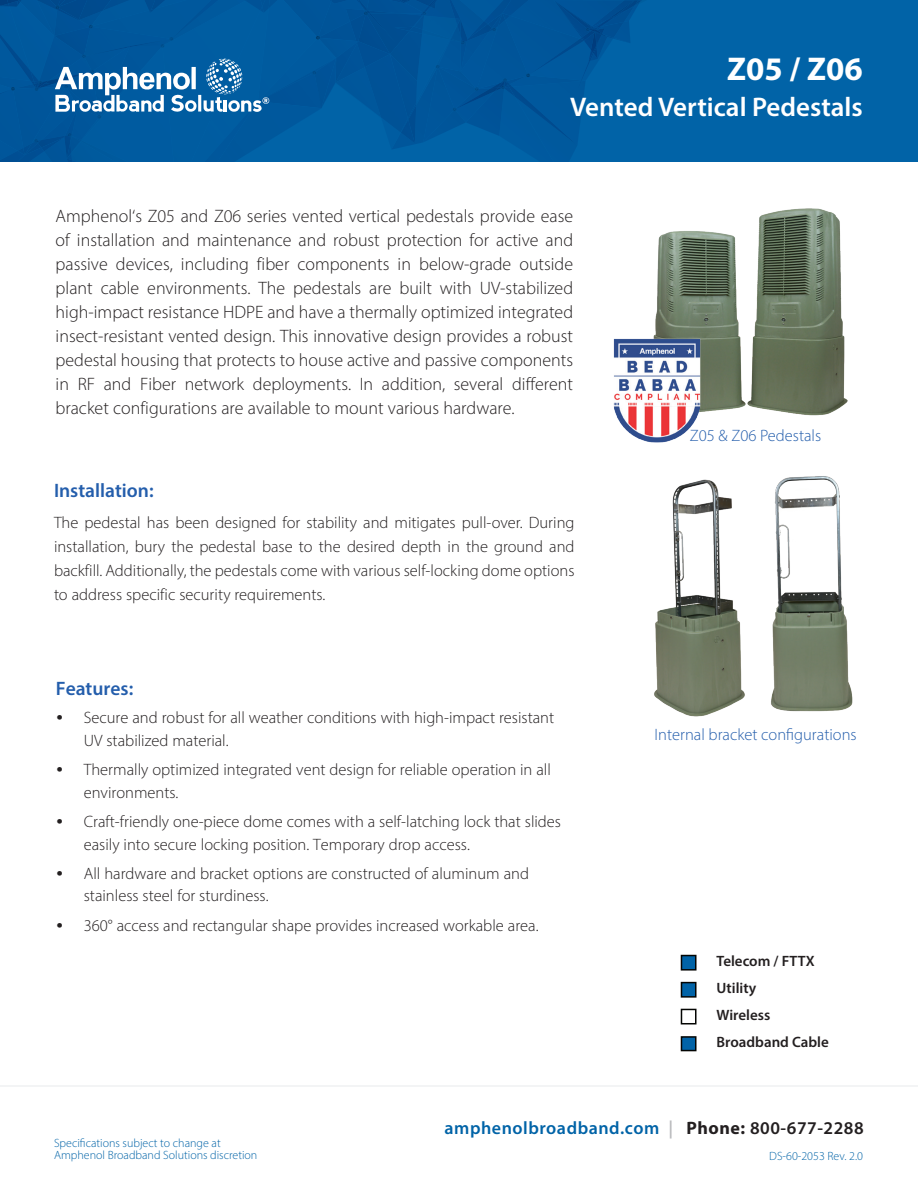
<style>
.page{position:relative;width:918px;height:1188px;background:#fff}
.page>*{position:absolute;margin:0;border:0;box-sizing:border-box;transform-origin:0 0}
.t1{font:700 33px "Myriad Pro";color:#fff}
.t2{font:600 27px "Myriad Pro";color:#fff}
.t3{font:600 19.5px "Myriad Pro";color:#245eac}
.t4{font:300 18px/24px "Myriad Pro";color:#231f20;text-align:justify}
.t5{font:600 18px "Myriad Pro";letter-spacing:.03em;color:#0163a7}
.t6{font:300 16.5px/22.5px "Myriad Pro";color:#231f20}
.t7{font:300 16.5px "Myriad Pro";color:#245eac}
.t8{font:600 15px/27.2px "Myriad Pro";color:#231f20}
.t9{font:300 12px/12px "Myriad Pro";color:#0163a7}
.s1{font-family:"Arial";font-weight:700}
.s2{color:#b8b9bc}
.s3{font-weight:700;color:#231f20}
.s4{color:#231f20}
</style>
<div class="page">
<div style="left:0;top:0;width:918px;height:165px;background:#0163a7"></div>
<svg style="left:0;top:0;width:642px;height:162px"></svg>
<div style="left:0;top:162px;width:918px;height:432px;background:#fff"></div>
<hr style="left:0;top:1085px;width:918px;height:2px;background:#f3f4f5">
<img style="left:655px;top:208px;width:193px;height:208px">
<div style="left:681px;top:955px;width:16px;height:16px;background:#0163a7;border:2px solid #040503"></div>
<div style="left:681px;top:982px;width:16px;height:16px;background:#0163a7;border:2px solid #040503"></div>
<div style="left:681px;top:1009px;width:16px;height:15px;border:2px solid #040503"></div>
<div style="left:681px;top:1036px;width:16px;height:15px;background:#0163a7;border:2px solid #040503"></div>
<img style="left:654px;top:479px;width:91px;height:238px">
<img style="left:771px;top:476px;width:82px;height:236px">
<img style="left:613px;top:331px;width:96px;height:112px">
<h1 class="t1" style="left:727px;top:47px;width:137px">Z05 / Z06</h1>
<h2 class="t2" style="left:570px;top:89px;width:294px">Vented Vertical Pedestals</h2>
<p class="t4" style="left:56px;top:204px;width:519px">Amphenol‘s Z05 and Z06 series vented vertical pedestals provide ease of installation and maintenance and robust protection for active and passive devices, including fiber components in below-grade outside plant cable environments. The pedestals are built with UV-stabilized high-impact resistance HDPE and have a thermally optimized integrated insect-resistant vented design. This innovative design provides a robust pedestal housing that protects to house active and passive components in RF and Fiber network deployments. In addition, several different bracket configurations are available to mount various hardware.</p>
<p class="t3" style="left:54px;top:478px;width:101px">Installation:</p>
<p class="t6" style="left:54px;top:510px;width:522px;line-height:24px;text-align:justify">The pedestal has been designed for stability and mitigates pull-over. During installation, bury the pedestal base to the desired depth in the ground and backfill. Additionally, the pedestals come with various self-locking dome options to address specific security requirements.</p>
<p class="t3" style="left:56px;top:676px;width:79px">Features:</p>
<p class="t6" style="left:84px;top:707px;width:472px;text-indent:-27px"><span class="s1">•</span> Secure and robust for all weather conditions with high-impact resistant<br>UV stabilized material.</p>
<p class="t6" style="left:84px;top:758px;width:469px;text-indent:-27px"><span class="s1">•</span> Thermally optimized integrated vent design for reliable operation in all environments.</p>
<p class="t6" style="left:84px;top:810px;width:479px;text-indent:-27px"><span class="s1">•</span> Craft-friendly one-piece dome comes with a self-latching lock that slides easily into secure locking position. Temporary drop access.</p>
<p class="t6" style="left:84px;top:862px;width:447px;text-indent:-27px"><span class="s1">•</span> All hardware and bracket options are constructed of aluminum and stainless steel for sturdiness.</p>
<p class="t6" style="left:57px;top:914px;width:483px"><span class="s1">•</span> 360° access and rectangular shape provides increased workable area.</p>
<p class="t7" style="left:690px;top:425px;width:133px">Z05 &amp; Z06 Pedestals</p>
<p class="t7" style="left:655px;top:724px;width:204px">Internal bracket configurations</p>
<p class="t8" style="left:717px;top:947px;width:114px">Telecom / FTTX<br>Utility<br>Wireless<br>Broadband Cable</p>
<p class="t9" style="left:54px;top:1137px;width:205px">Specifications subject to change at<br>Amphenol Broadband Solutions discretion</p>
<p class="t5" style="left:445px;top:1116px;width:421px">amphenolbroadband.com <span class="s2">|</span> <span class="s3">Phone:</span> <span class="s4">800-677-2288</span></p>
<p class="t9" style="left:769px;top:1149px;width:95px">DS-60-2053 Rev. 2.0</p>
</div>
